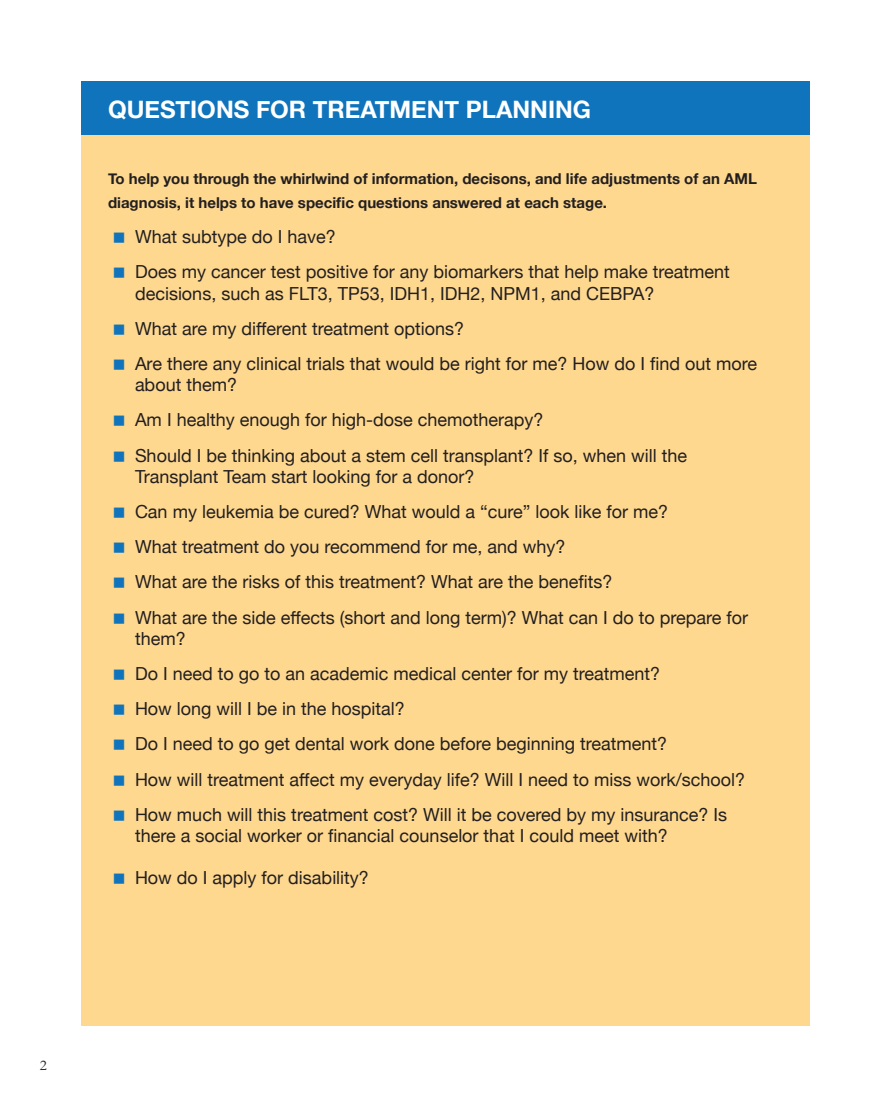
<style>
.page{position:relative;width:891px;height:1107px;background:#fff}
.page>*{position:absolute;margin:0;border:0;box-sizing:border-box;transform-origin:0 0}
.t1{font:700 24px "Helvetica Neue";color:#fff}
.t2{font:18px/35.1px "Helvetica Neue";color:#231f20}
.t3{font:700 15px/24px "Helvetica Neue";color:#231f20}
.t4{font:15px "Garamond";color:#231f20}
</style>
<div class="page">
<div style="left:81px;top:81px;width:729px;height:945px;background:#fed88f"></div>
<div style="left:81px;top:81px;width:729px;height:54px;background:#1074bc"></div>
<h1 class="t1" style="left:108px;top:91px;width:485px">QUESTIONS FOR TREATMENT PLANNING</h1>
<p class="t3" style="left:108px;top:167px;width:651px">To help you through the whirlwind of information, decisons, and life adjustments of an AML diagnosis, it helps to have specific questions answered at each stage.</p>
<p class="t2" style="left:135px;top:220px;width:596px">What subtype do I have?<br>Does my cancer test positive for any biomarkers that help make treatment</p>
<p class="t2" style="left:135px;top:277px;width:624px">decisions, such as FLT3, TP53, IDH1, IDH2, NPM1, and CEBPA?<br>What are my different treatment options?<br>Are there any clinical trials that would be right for me? How do I find out more</p>
<p class="t2" style="left:135px;top:368px;width:554px">about them?<br>Am I healthy enough for high-dose chemotherapy?<br>Should I be thinking about a stem cell transplant? If so, when will the</p>
<p class="t2" style="left:135px;top:460px;width:615px">Transplant Team start looking for a donor?<br>Can my leukemia be cured? What would a “cure” look like for me?<br>What treatment do you recommend for me, and why?<br>What are the risks of this treatment? What are the benefits?<br>What are the side effects (short and long term)? What can I do to prepare for</p>
<p class="t2" style="left:135px;top:622px;width:612px">them?<br>Do I need to go to an academic medical center for my treatment?<br>How long will I be in the hospital?<br>Do I need to go get dental work done before beginning treatment?<br>How will treatment affect my everyday life? Will I need to miss work/school?<br>How much will this treatment cost? Will it be covered by my insurance? Is</p>
<p class="t2" style="left:135px;top:819px;width:534px">there a social worker or financial counselor that I could meet with?</p>
<p class="t2" style="left:135px;top:861px;width:235px">How do I apply for disability?</p>
<p class="t4" style="left:40px;top:1056px;width:9px">2</p>
</div>
